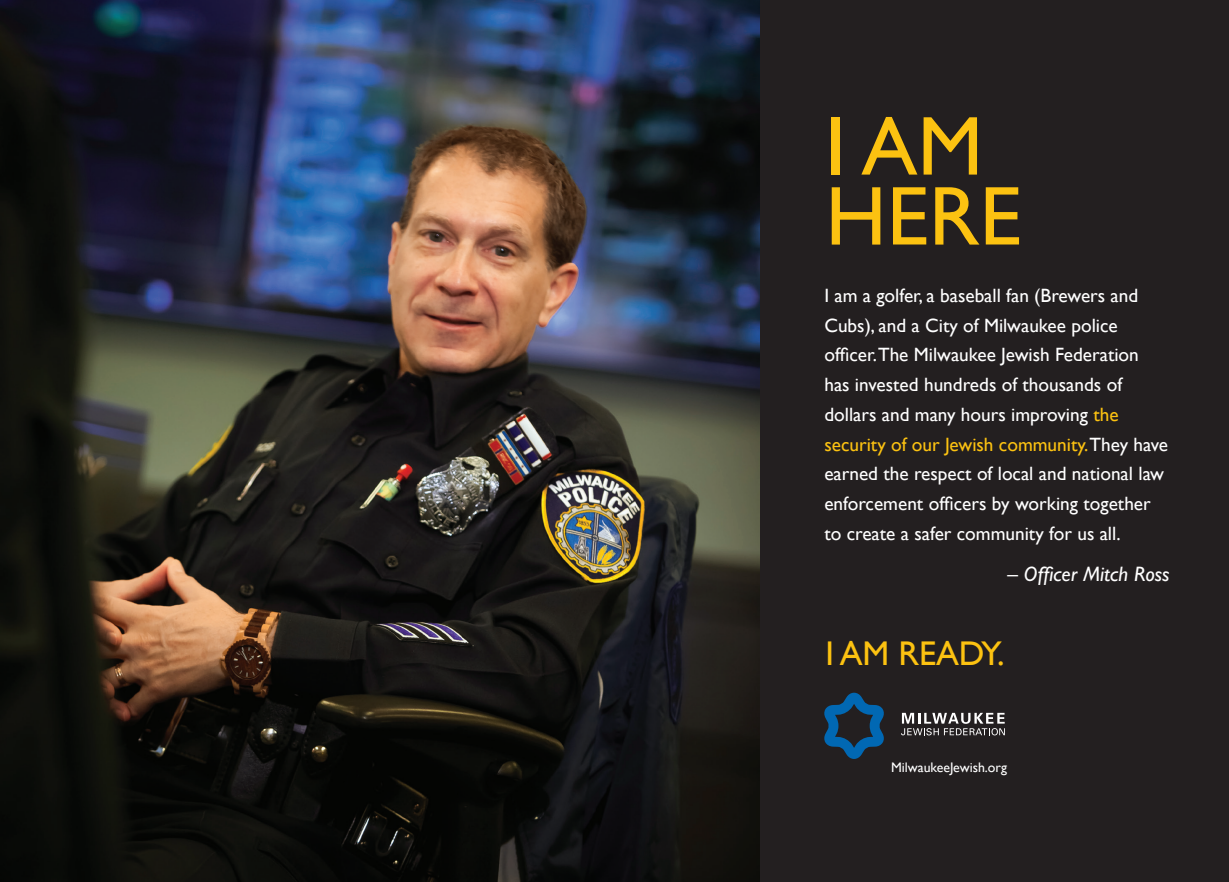
<style>
.page{position:relative;width:1229px;height:882px;background:#fff}
.page>*{position:absolute;margin:0;border:0;box-sizing:border-box;transform-origin:0 0}
.t1{font:84px "Gill Sans";color:#fcc211}
.t2{font:34.3px "Gill Sans";letter-spacing:-.005em;color:#fcc211}
.t3{font:italic 21px "Gill Sans";color:#fff}
.t4{font:19.25px/29.8px "Gill Sans";color:#fff}
.t5{font:13.83px "Gill Sans";color:#fff}
.s1{color:#fcc211}
</style>
<div class="page">
<img style="left:0;top:0;width:760px;height:882px">
<div style="left:760px;top:0;width:468px;height:882px;background:#231f20"></div>
<svg style="left:824px;top:693px;width:60px;height:66px"></svg>
<svg style="left:901px;top:713px;width:103px;height:22px"></svg>
<p class="t1" style="left:825px;top:97px;width:159px">I AM</p>
<p class="t1" style="left:825px;top:167px;width:197px">HERE</p>
<p class="t4" style="left:824px;top:281px;width:345px">I am a golfer, a baseball fan (Brewers and Cubs), and a City of Milwaukee police officer.The Milwaukee Jewish Federation has invested hundreds of thousands of dollars and many hours improving <span class="s1">the security of our Jewish community.</span>They have earned the respect of local and national law enforcement officers by working together to create a safer community for us all.</p>
<p class="t3" style="left:1007px;top:562px;width:164px">– Officer Mitch Ross</p>
<p class="t2" style="left:825px;top:634px;width:181px">I AM READY.</p>
<p class="t5" style="left:891px;top:760px;width:117px">MilwaukeeJewish.org</p>
</div>
